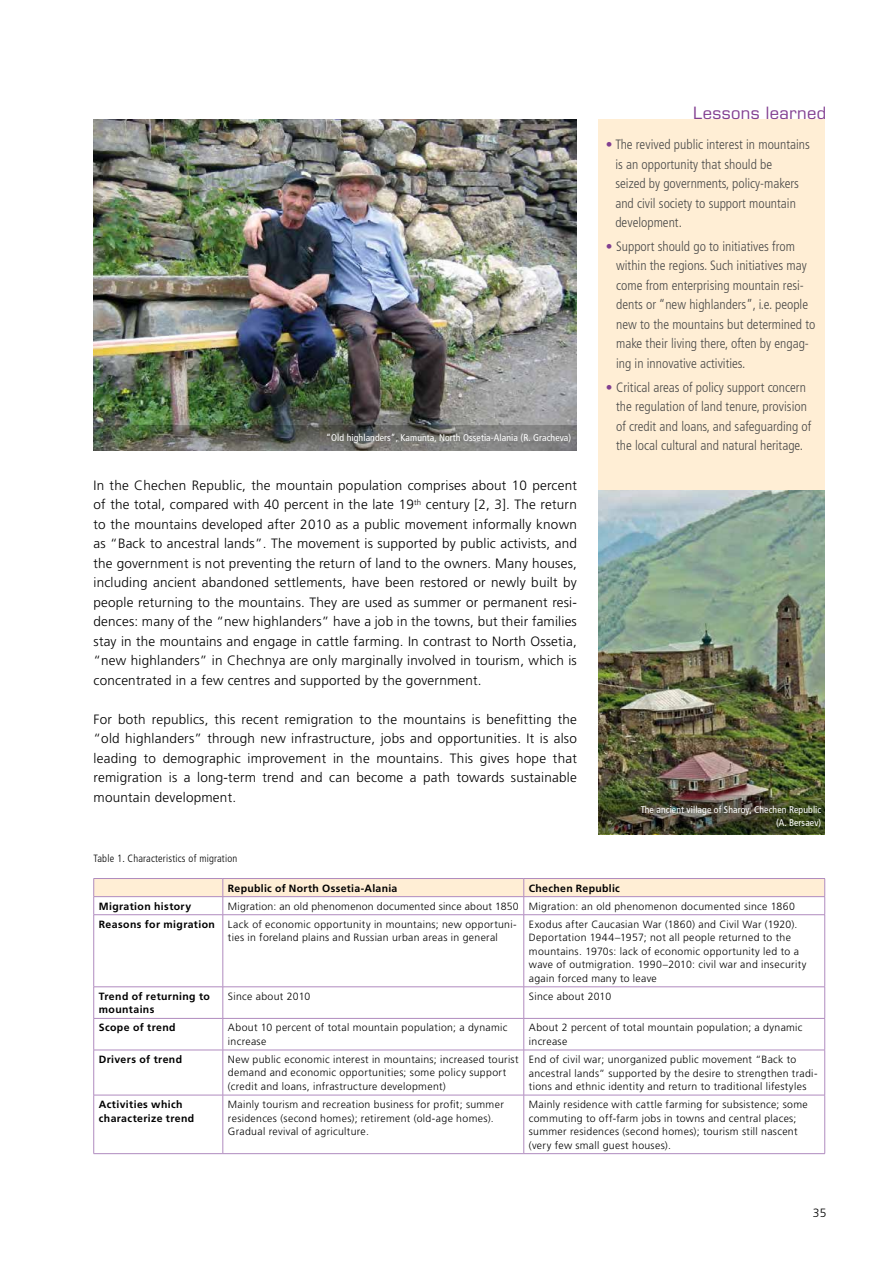
<style>
.page{position:relative;width:893px;height:1263px;background:#fff}
.page>*{position:absolute;margin:0;border:0;box-sizing:border-box;transform-origin:0 0}
.t1{font:16.5px "Eurostile";letter-spacing:.025em;color:#823f91}
.t2{font:300 13.5px/19.5px "Frutiger LT Pro";letter-spacing:.015em;color:#000;text-align:justify}
.t3{font:300 condensed 13.5px/19.5px "Frutiger LT Pro";color:#4a4a49}
.t4{font:300 12px "Frutiger LT Pro";color:#000}
.t5{font:300 10.5px/13.5px "Frutiger LT Pro";letter-spacing:.03em;color:#000}
.t6{font:700 10.5px/13.5px "Frutiger LT Pro";letter-spacing:.035em;color:#000}
.t7{font:300 condensed 10.5px "Frutiger LT Pro";letter-spacing:.02em;color:#000}
.t8{font:condensed 9.75px/13.5px "Frutiger LT Pro";letter-spacing:.01em;color:#fff;text-align:right}
.s1{color:#823f91}
.s2{font-weight:700}
</style>
<div class="page">
<img style="left:598px;top:476px;width:227px;height:324px">
<svg style="left:599px;top:795px;width:226px;height:5px"></svg>
<div style="left:599px;top:119px;width:226px;height:371px;background:#ffeed5"></div>
<img style="left:94px;top:120px;width:483px;height:305px">
<svg style="left:93px;top:425px;width:484px;height:25px;background:#6a6d65"></svg>
<img style="left:598px;top:800px;width:227px;height:34px">
<svg style="left:93px;top:878px;width:732px;height:36px"></svg>
<hr style="left:94px;top:914px;width:129px;height:1px;background:#b08bbf">
<hr style="left:93px;top:915px;width:1px;height:72px;background:#b08bbf">
<hr style="left:223px;top:914px;width:301px;height:1px;background:#b08bbf">
<hr style="left:223px;top:915px;width:1px;height:72px;background:#b08bbf">
<hr style="left:524px;top:914px;width:301px;height:1px;background:#b08bbf">
<hr style="left:523px;top:915px;width:1px;height:72px;background:#b08bbf">
<hr style="left:824px;top:915px;width:1px;height:72px;background:#b08bbf">
<hr style="left:94px;top:986px;width:129px;height:1px;background:#b08bbf">
<hr style="left:93px;top:987px;width:1px;height:31px;background:#b08bbf">
<hr style="left:223px;top:986px;width:301px;height:1px;background:#b08bbf">
<hr style="left:223px;top:987px;width:1px;height:31px;background:#b08bbf">
<hr style="left:524px;top:986px;width:301px;height:1px;background:#b08bbf">
<hr style="left:523px;top:987px;width:1px;height:31px;background:#b08bbf">
<hr style="left:824px;top:987px;width:1px;height:31px;background:#b08bbf">
<hr style="left:94px;top:1018px;width:129px;height:1px;background:#b08bbf">
<hr style="left:93px;top:1018px;width:1px;height:32px;background:#b08bbf">
<hr style="left:223px;top:1018px;width:301px;height:1px;background:#b08bbf">
<hr style="left:223px;top:1018px;width:1px;height:32px;background:#b08bbf">
<hr style="left:524px;top:1018px;width:301px;height:1px;background:#b08bbf">
<hr style="left:523px;top:1018px;width:1px;height:32px;background:#b08bbf">
<hr style="left:824px;top:1018px;width:1px;height:32px;background:#b08bbf">
<hr style="left:94px;top:1050px;width:129px;height:1px;background:#b08bbf">
<hr style="left:93px;top:1050px;width:1px;height:45px;background:#b08bbf">
<hr style="left:223px;top:1050px;width:301px;height:1px;background:#b08bbf">
<hr style="left:223px;top:1050px;width:1px;height:45px;background:#b08bbf">
<hr style="left:524px;top:1050px;width:301px;height:1px;background:#b08bbf">
<hr style="left:523px;top:1050px;width:1px;height:45px;background:#b08bbf">
<hr style="left:824px;top:1050px;width:1px;height:45px;background:#b08bbf">
<hr style="left:94px;top:1095px;width:129px;height:1px;background:#b08bbf">
<hr style="left:93px;top:1095px;width:1px;height:58px;background:#b08bbf">
<hr style="left:223px;top:1095px;width:301px;height:1px;background:#b08bbf">
<hr style="left:223px;top:1095px;width:1px;height:58px;background:#b08bbf">
<hr style="left:524px;top:1095px;width:301px;height:1px;background:#b08bbf">
<hr style="left:523px;top:1095px;width:1px;height:58px;background:#b08bbf">
<hr style="left:824px;top:1095px;width:1px;height:58px;background:#b08bbf">
<hr style="left:94px;top:1153px;width:129px;height:1px;background:#b08bbf">
<hr style="left:223px;top:1153px;width:301px;height:1px;background:#b08bbf">
<hr style="left:524px;top:1153px;width:301px;height:1px;background:#b08bbf">
<p class="t8" style="left:326px;top:430px;width:246px">“Old highlanders”, Kamunta, North Ossetia-Alania (R. Gracheva)</p>
<p class="t2" style="left:94px;top:476px;width:485px">In the Chechen Republic, the mountain population comprises about 10 percent of the total, compared with 40 percent in the late 19<sup>th</sup> century [2, 3]. The return to the mountains developed after 2010 as a public movement informally known as “Back to ancestral lands”. The movement is supported by public activists, and the government is not preventing the return of land to the owners. Many houses, including ancient abandoned settlements, have been restored or newly built by people returning to the mountains. They are used as summer or permanent resi&shy;dences: many of the “new highlanders” have a job in the towns, but their families stay in the mountains and engage in cattle farming. In contrast to North Ossetia, “new highlanders” in Chechnya are only marginally involved in tourism, which is concentrated in a few centres and supported by the government.</p>
<p class="t2" style="left:94px;top:710px;width:485px">For both republics, this recent remigration to the mountains is benefitting the “old highlanders” through new infrastructure, jobs and opportunities. It is also leading to demographic improvement in the mountains. This gives hope that remigration is a long-term trend and can become a path towards sustainable mountain development.</p>
<p class="t7" style="left:94px;top:852px;width:145px">Table 1. Characteristics of migration</p>
<h1 class="t1" style="left:693px;top:103px;width:135px">Lessons learned</h1>
<p class="t3" style="left:615px;top:135px;width:196px;text-indent:-9px"><span class="s1">•</span> The revived public interest in mountains is an opportunity that should be<br>seized by governments, policy-makers and civil society to support mountain development.</p>
<p class="t3" style="left:616px;top:237px;width:201px;text-indent:-10px"><span class="s1">•</span> Support should go to initiatives from within the regions. Such initiatives may come from enterprising mountain resi&shy;dents or “new highlanders”, i.e. people new to the mountains but determined to make their living there, often by engag&shy;ing in innovative activities.</p>
<p class="t3" style="left:616px;top:377px;width:197px;text-indent:-10px"><span class="s1">•</span> Critical areas of policy support concern the regulation of land tenure, provision of credit and loans, and safeguarding of the local cultural and natural heritage.</p>
<p class="t8" style="left:641px;top:802px;width:182px">The ancient village of Sharoy, Chechen Republic (A. Bersaev)</p>
<p class="t6" style="left:228px;top:881px;width:171px">Republic of North Ossetia-Alania</p>
<p class="t6" style="left:529px;top:881px;width:93px">Chechen Republic</p>
<p class="t5" style="left:99px;top:897px;width:697px;line-height:18.1px;text-indent:129px">Migration: an old phenomenon documented since about 1850 Migration: an old phenomenon documented since 1860<br><span class="s2">Reasons for migration</span> Lack of economic opportunity in mountains; new opportuni-</p>
<p class="t5" style="left:228px;top:931px;width:271px">ties in foreland plains and Russian urban areas in general</p>
<p class="t6" style="left:99px;top:899px;width:94px">Migration history</p>
<p class="t5" style="left:529px;top:917px;width:279px">Exodus after Caucasian War (1860) and Civil War (1920).<br>Deportation 1944–1957; not all people returned to the mountains. 1970s: lack of economic opportunity led to a wave of outmigration. 1990–2010: civil war and insecurity again forced many to leave</p>
<p class="t6" style="left:99px;top:989px;width:113px">Trend of returning to mountains</p>
<p class="t5" style="left:228px;top:989px;width:84px">Since about 2010</p>
<p class="t5" style="left:529px;top:989px;width:84px">Since about 2010</p>
<p class="t6" style="left:99px;top:1021px;width:78px">Scope of trend</p>
<p class="t5" style="left:228px;top:1021px;width:281px">About 10 percent of total mountain population; a dynamic increase</p>
<p class="t5" style="left:529px;top:1021px;width:275px">About 2 percent of total mountain population; a dynamic increase</p>
<p class="t6" style="left:99px;top:1052px;width:85px">Drivers of trend</p>
<p class="t5" style="left:228px;top:1053px;width:292px">New public economic interest in mountains; increased tourist demand and economic opportunities; some policy support (credit and loans, infrastructure development)</p>
<p class="t5" style="left:529px;top:1053px;width:290px">End of civil war; unorganized public movement “Back to ancestral lands” supported by the desire to strengthen tradi&shy;tions and ethnic identity and return to traditional lifestyles</p>
<p class="t6" style="left:99px;top:1098px;width:97px">Activities which characterize trend</p>
<p class="t5" style="left:228px;top:1098px;width:277px">Mainly tourism and recreation business for profit; summer residences (second homes); retirement (old-age homes).<br>Gradual revival of agriculture.</p>
<p class="t5" style="left:529px;top:1098px;width:280px">Mainly residence with cattle farming for subsistence; some commuting to off-farm jobs in towns and central places; summer residences (second homes); tourism still nascent (very few small guest houses).</p>
<p class="t4" style="left:813px;top:1205px;width:15px">35</p>
</div>
